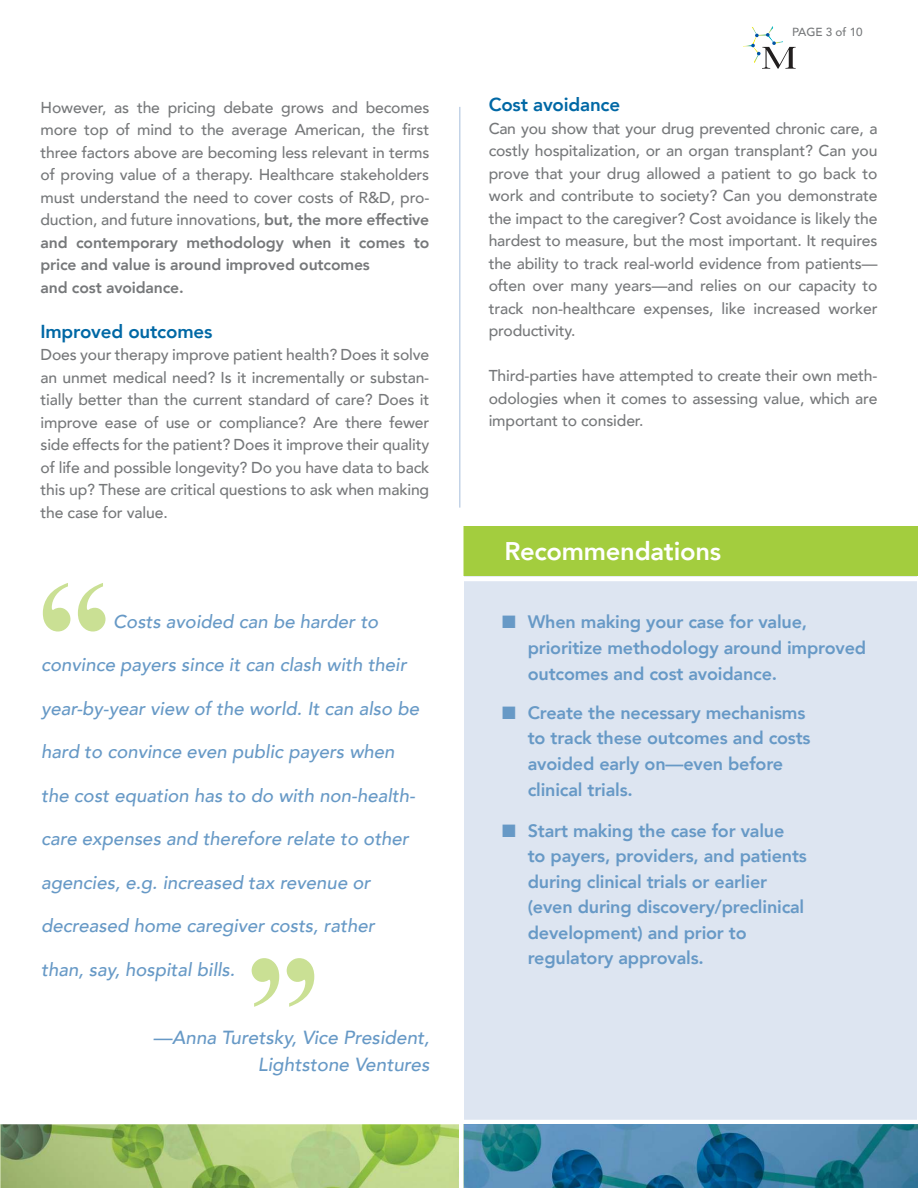
<style>
.page{position:relative;width:918px;height:1188px;background:#fff}
.page>*{position:absolute;margin:0;border:0;box-sizing:border-box;transform-origin:0 0}
.t1{font:800 25.5px "Avenir";letter-spacing:-.01em;color:#fff}
.t2{font:italic 500 18.9px/26.7px "Avenir";color:#6799c6;text-align:right}
.t3{font:800 18.75px "Avenir";letter-spacing:-.01em;color:#0068a5}
.t4{font:italic 500 18.6px "Avenir";color:#6799c6}
.t5{font:800 18px/25.7px "Avenir";letter-spacing:-.01em;color:#6799c6}
.t6{font:500 15.75px/22.5px "Avenir";letter-spacing:-.01em;color:#76787a;text-align:justify}
.t7{font:500 11.7px "Avenir";color:#76787a}
.s1{font-weight:800}
</style>
<div class="page">
<div style="left:459px;top:531px;width:458px;height:599px;background:#dde5f1"></div>
<svg style="left:743px;top:26px;width:53px;height:43px"></svg>
<svg style="left:43px;top:583px;width:63px;height:49px"></svg>
<svg style="left:252px;top:958px;width:62px;height:49px"></svg>
<div style="left:462px;top:527px;width:456px;height:49px;background:#a3cd3e"></div>
<hr style="left:459px;top:107px;width:2px;height:401px;background:#c3d3e7">
<hr style="left:448px;top:577px;width:470px;height:4px;background:#fff">
<hr style="left:0;top:1120px;width:918px;height:4px;background:#fff">
<img style="left:464px;top:1124px;width:454px;height:64px">
<svg style="left:0;top:1124px;width:459px;height:64px;background:#a5c173"></svg>
<div style="left:459px;top:521px;width:5px;height:667px;background:#fff"></div>
<p class="t6" style="left:40px;top:97px;width:390px;text-align:left">However, as the pricing debate grows and becomes more top of mind to the average American, the first three factors above are becoming less relevant in terms of proving value of a therapy. Healthcare stakeholders must understand the need to cover costs of R&amp;D, pro&shy;duction, and future innovations, <span class="s1">but, the more effective and contemporary methodology when it comes to price and value is around improved outcomes<br>and cost avoidance.</span></p>
<p class="t3" style="left:40px;top:323px;width:173px">Improved outcomes</p>
<p class="t6" style="left:40px;top:345px;width:390px">Does your therapy improve patient health? Does it solve an unmet medical need? Is it incrementally or substan&shy;tially better than the current standard of care? Does it improve ease of use or compliance? Are there fewer side effects for the patient? Does it improve their quality of life and possible longevity? Do you have data to back this up? These are critical questions to ask when making the case for value.</p>
<p class="t4" style="left:113px;top:614px;width:267px">Costs avoided can be harder to</p>
<p class="t4" style="left:41px;top:657px;width:367px">convince payers since it can clash with their</p>
<p class="t4" style="left:41px;top:701px;width:380px">year-by-year view of the world. It can also be</p>
<p class="t4" style="left:41px;top:744px;width:355px">hard to convince even public payers when</p>
<p class="t4" style="left:41px;top:788px;width:376px">the cost equation has to do with non-health-</p>
<p class="t4" style="left:41px;top:831px;width:369px">care expenses and therefore relate to other</p>
<p class="t4" style="left:41px;top:875px;width:331px">agencies, e.g. increased tax revenue or</p>
<p class="t4" style="left:41px;top:918px;width:335px">decreased home caregiver costs, rather</p>
<p class="t4" style="left:41px;top:962px;width:195px">than, say, hospital bills.</p>
<p class="t2" style="left:153px;top:1026px;width:278px">—Anna Turetsky, Vice President,<br>Lightstone Ventures</p>
<p class="t7" style="left:792px;top:27px;width:72px">PAGE 3 of 10</p>
<p class="t3" style="left:489px;top:96px;width:133px">Cost avoidance</p>
<p class="t6" style="left:489px;top:118px;width:390px">Can you show that your drug prevented chronic care, a costly hospitalization, or an organ transplant? Can you prove that your drug allowed a patient to go back to work and contribute to society? Can you demonstrate the impact to the caregiver? Cost avoidance is likely the hardest to measure, but the most important. It requires the ability to track real-world evidence from patients— often over many years—and relies on our capacity to track non-healthcare expenses, like increased worker productivity.</p>
<p class="t6" style="left:489px;top:366px;width:390px">Third-parties have attempted to create their own meth&shy;odologies when it comes to assessing value, which are important to consider.</p>
<h1 class="t1" style="left:504px;top:540px;width:218px">Recommendations</h1>
<p class="t5" style="left:528px;top:611px;width:340px;text-indent:-26px">■ When making your case for value, prioritize methodology around improved outcomes and cost avoidance.</p>
<p class="t5" style="left:528px;top:701px;width:284px;text-indent:-26px">■ Create the necessary mechanisms to track these outcomes and costs avoided early on—even before clinical trials.</p>
<p class="t5" style="left:528px;top:819px;width:281px;text-indent:-26px">■ Start making the case for value<br>to payers, providers, and patients during clinical trials or earlier (even during discovery/preclinical development) and prior to regulatory approvals.</p>
</div>
